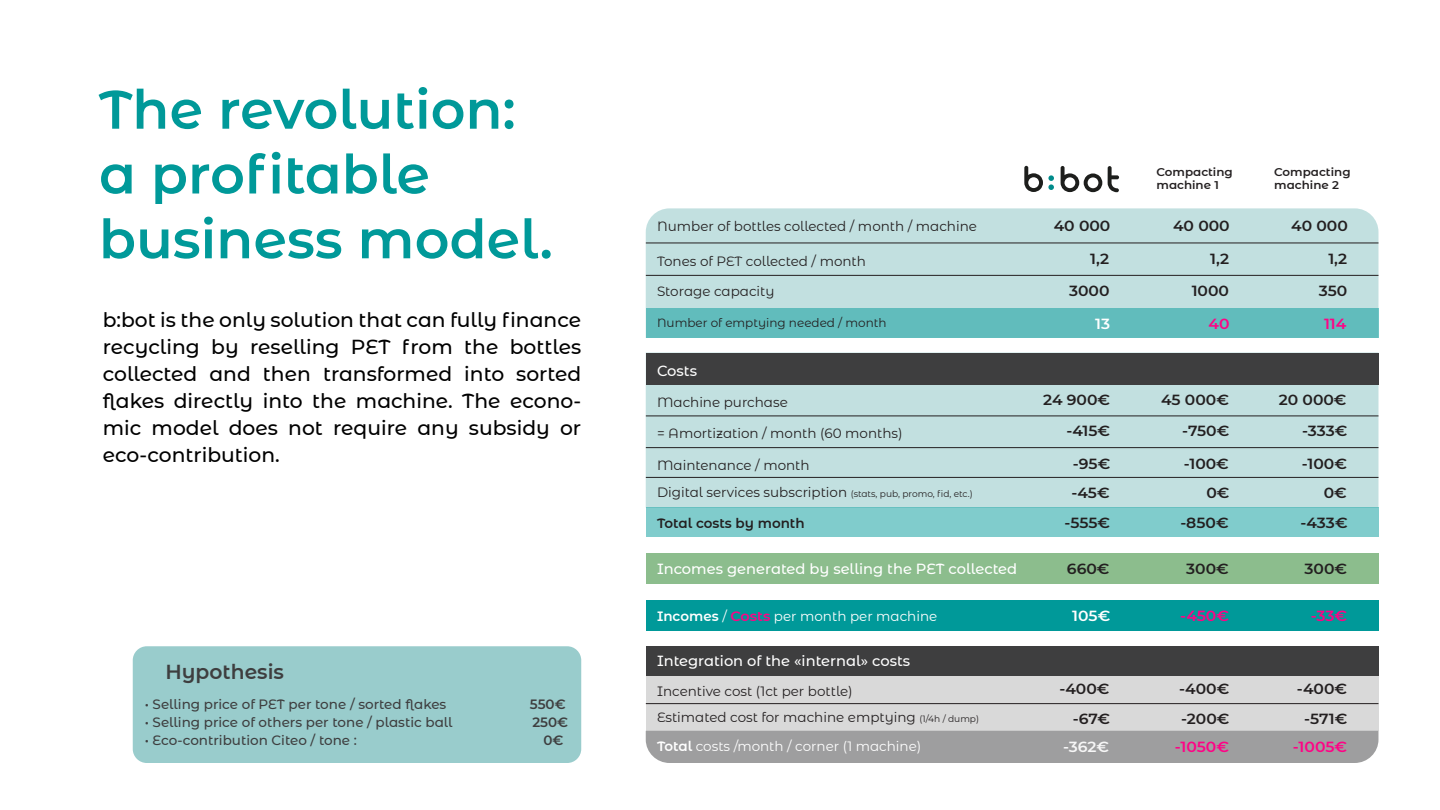
<style>
.page{position:relative;width:1440px;height:810px;background:#fff}
.page>*{position:absolute;margin:0;border:0;box-sizing:border-box;transform-origin:0 0}
.t1{font:600 54px/64.8px "Montserrat Alternates";color:#099}
.t2{font:500 20.25px/27px "Montserrat Alternates";color:#000;text-align:justify}
.t3{font:600 20.25px "Montserrat Alternates";color:#3e3e3f}
.t4{font:600 14.62px/29.8px "Montserrat Alternates";color:#231f20;text-align:right;scale:1.06 1}
.t5{font:500 14.62px "Montserrat Alternates";color:#fff}
.t6{font:600 14.62px "Montserrat Alternates";color:#ff0286;scale:1.06 1}
.t7{font:600 14.62px "Montserrat Alternates";color:#fff;scale:1.06 1}
.t8{font:600 14.62px "Montserrat Alternates";color:#f6f6f6;scale:1.06 1}
.t9{font:13.5px/26.2px "Montserrat Alternates";color:#231f20}
.t10{font:500 13.5px "Montserrat Alternates";color:#3e3e3f}
.t11{font:13.5px "Montserrat Alternates";color:#fff}
.t12{font:600 13.5px "Montserrat Alternates";color:#231f20}
.t13{font:600 13.5px "Montserrat Alternates";color:#3e3e3f}
.t14{font:12px "Montserrat Alternates";color:#231f20}
.t15{font:600 11.18px/13.4px "Montserrat Alternates";color:#231f20;scale:1.06 1}
.s1{font-size:9.07px}
.s2{font-weight:600}
.s3{font-weight:600;color:#ff0286}
</style>
<div class="page">
<div style="left:646px;top:731px;width:732px;height:32px;background:#9e9e9f"></div>
<div style="left:646px;top:675px;width:732px;height:56px;background:#d9d9d9"></div>
<div style="left:646px;top:352px;width:732px;height:156px;background:#c2e0e0"></div>
<div style="left:646px;top:208px;width:732px;height:100px;background:#c2e0e0"></div>
<div style="left:133px;top:646px;width:448px;height:117px;background:#9cc;border-radius:14px"></div>
<div style="left:646px;top:354px;width:732px;height:31px;background:#3e3e3f"></div>
<div style="left:646px;top:554px;width:732px;height:30px;background:#8cbd8d"></div>
<div style="left:646px;top:600px;width:732px;height:30px;background:#099"></div>
<div style="left:646px;top:308px;width:732px;height:30px;background:#61bcbc"></div>
<div style="left:646px;top:507px;width:732px;height:30px;background:#80cccc"></div>
<div style="left:646px;top:646px;width:732px;height:30px;background:#3e3e3f"></div>
<hr style="left:646px;top:243px;width:732px;height:1px;background:#231f20">
<hr style="left:646px;top:275px;width:732px;height:1px;background:#231f20">
<hr style="left:646px;top:416px;width:732px;height:1px;background:#231f20">
<hr style="left:646px;top:447px;width:732px;height:1px;background:#231f20">
<hr style="left:646px;top:477px;width:732px;height:1px;background:#231f20">
<hr style="left:646px;top:703px;width:732px;height:1px;background:#231f20">
<svg style="left:1024px;top:166px;width:30px;height:26px"></svg>
<svg style="left:1061px;top:166px;width:41px;height:26px"></svg>
<svg style="left:1108px;top:166px;width:11px;height:26px"></svg>
<h1 class="t1" style="left:99px;top:75px;width:455px">The revolution: a profitable business model.</h1>
<p class="t2" style="left:103px;top:306px;width:480px">b:bot is the only solution that can fully finance recycling by reselling PET from the bottles collected and then transformed into sorted flakes directly into the machine. The econo&shy;mic model does not require any subsidy or eco-contribution.</p>
<h2 class="t3" style="left:165px;top:657px;width:120px">Hypothesis</h2>
<p class="t10" style="left:145px;top:695px;width:303px">• Selling price of PET per tone / sorted flakes</p>
<p class="t13" style="left:530px;top:695px;width:37px">550€</p>
<p class="t10" style="left:145px;top:713px;width:309px">• Selling price of others per tone / plastic ball</p>
<p class="t13" style="left:532px;top:713px;width:37px">250€</p>
<p class="t10" style="left:145px;top:731px;width:214px">• Eco-contribution Citeo / tone :</p>
<p class="t13" style="left:544px;top:731px;width:22px">0€</p>
<p class="t15" style="left:1157px;top:164px;width:74px">Compacting machine 1</p>
<p class="t15" style="left:1274px;top:164px;width:74px">Compacting machine 2</p>
<p class="t9" style="left:657px;top:213px;width:321px">Number of bottles collected / month / machine</p>
<p class="t4" style="left:1054px;top:210px;width:55px">40 000</p>
<p class="t4" style="left:1173px;top:210px;width:55px">40 000</p>
<p class="t4" style="left:1291px;top:210px;width:55px">40 000</p>
<p class="t9" style="left:657px;top:247px;width:210px">Tones of PET collected / month</p>
<p class="t4" style="left:1090px;top:244px;width:19px">1,2</p>
<p class="t4" style="left:1210px;top:244px;width:19px">1,2</p>
<p class="t4" style="left:1328px;top:244px;width:19px">1,2</p>
<p class="t9" style="left:657px;top:278px;width:119px">Storage capacity</p>
<p class="t4" style="left:1069px;top:275px;width:40px">3000</p>
<p class="t4" style="left:1192px;top:275px;width:37px">1000</p>
<p class="t4" style="left:1319px;top:275px;width:28px">350</p>
<p class="t14" style="left:657px;top:315px;width:231px">Number of emptying needed / month</p>
<p class="t7" style="left:1095px;top:313px;width:16px">13</p>
<p class="t6" style="left:1209px;top:313px;width:21px">40</p>
<p class="t6" style="left:1324px;top:313px;width:23px">114</p>
<p class="t5" style="left:657px;top:360px;width:42px">Costs</p>
<p class="t9" style="left:657px;top:389px;width:132px">Machine purchase</p>
<p class="t4" style="left:1043px;top:385px;width:65px">24 900€</p>
<p class="t4" style="left:1161px;top:385px;width:66px">45 000€</p>
<p class="t4" style="left:1279px;top:385px;width:65px">20 000€</p>
<p class="t9" style="left:657px;top:419px;width:247px">= Amortization / month (60 months)</p>
<p class="t4" style="left:1066px;top:416px;width:43px">-415€</p>
<p class="t4" style="left:1182px;top:416px;width:46px">-750€</p>
<p class="t4" style="left:1302px;top:416px;width:44px">-333€</p>
<p class="t9" style="left:657px;top:451px;width:154px">Maintenance / month</p>
<p class="t4" style="left:1073px;top:448px;width:37px">-95€</p>
<p class="t4" style="left:1184px;top:448px;width:44px">-100€</p>
<p class="t4" style="left:1302px;top:448px;width:44px">-100€</p>
<p class="t9" style="left:657px;top:479px;width:317px">Digital services subscription <span class="s1">(stats, pub, promo, fid, etc.)</span></p>
<p class="t4" style="left:1071px;top:477px;width:38px">-45€</p>
<p class="t4" style="left:1206px;top:477px;width:23px">0€</p>
<p class="t4" style="left:1324px;top:477px;width:23px">0€</p>
<p class="t12" style="left:657px;top:514px;width:149px">Total costs by month</p>
<p class="t4" style="left:1064px;top:507px;width:45px">-555€</p>
<p class="t4" style="left:1180px;top:507px;width:47px">-850€</p>
<p class="t4" style="left:1301px;top:507px;width:46px">-433€</p>
<p class="t5" style="left:657px;top:558px;width:362px">Incomes generated by selling the PET collected</p>
<p class="t11" style="left:657px;top:607px;width:282px"><span class="s2">Incomes</span> / <span class="s3">Costs</span> per month per machine</p>
<p class="t5" style="left:657px;top:651px;width:255px">Integration of the «internal» costs</p>
<p class="t9" style="left:657px;top:677px;width:324px">Incentive cost (1ct per bottle)<br>Estimated cost for machine emptying <span class="s1">(1/4h / dump)</span></p>
<p class="t4" style="left:1067px;top:553px;width:42px">660€</p>
<p class="t7" style="left:1072px;top:605px;width:37px">105€</p>
<p class="t6" style="left:1180px;top:605px;width:48px">-450€</p>
<p class="t6" style="left:1311px;top:605px;width:36px">-33€</p>
<p class="t4" style="left:1186px;top:553px;width:42px">300€</p>
<p class="t4" style="left:1305px;top:553px;width:42px">300€</p>
<p class="t4" style="left:1059px;top:673px;width:49px">-400€ -67€</p>
<p class="t4" style="left:1179px;top:673px;width:49px">-400€</p>
<p class="t4" style="left:1297px;top:673px;width:49px">-400€</p>
<p class="t4" style="left:1181px;top:703px;width:47px">-200€</p>
<p class="t4" style="left:1304px;top:703px;width:42px">-571€</p>
<p class="t11" style="left:657px;top:737px;width:266px"><span class="s2">Total</span> costs /month / corner (1 machine)</p>
<p class="t8" style="left:1063px;top:736px;width:45px">-362€</p>
<p class="t6" style="left:1175px;top:736px;width:53px">-1050€</p>
<p class="t6" style="left:1293px;top:736px;width:53px">-1005€</p>
</div>
